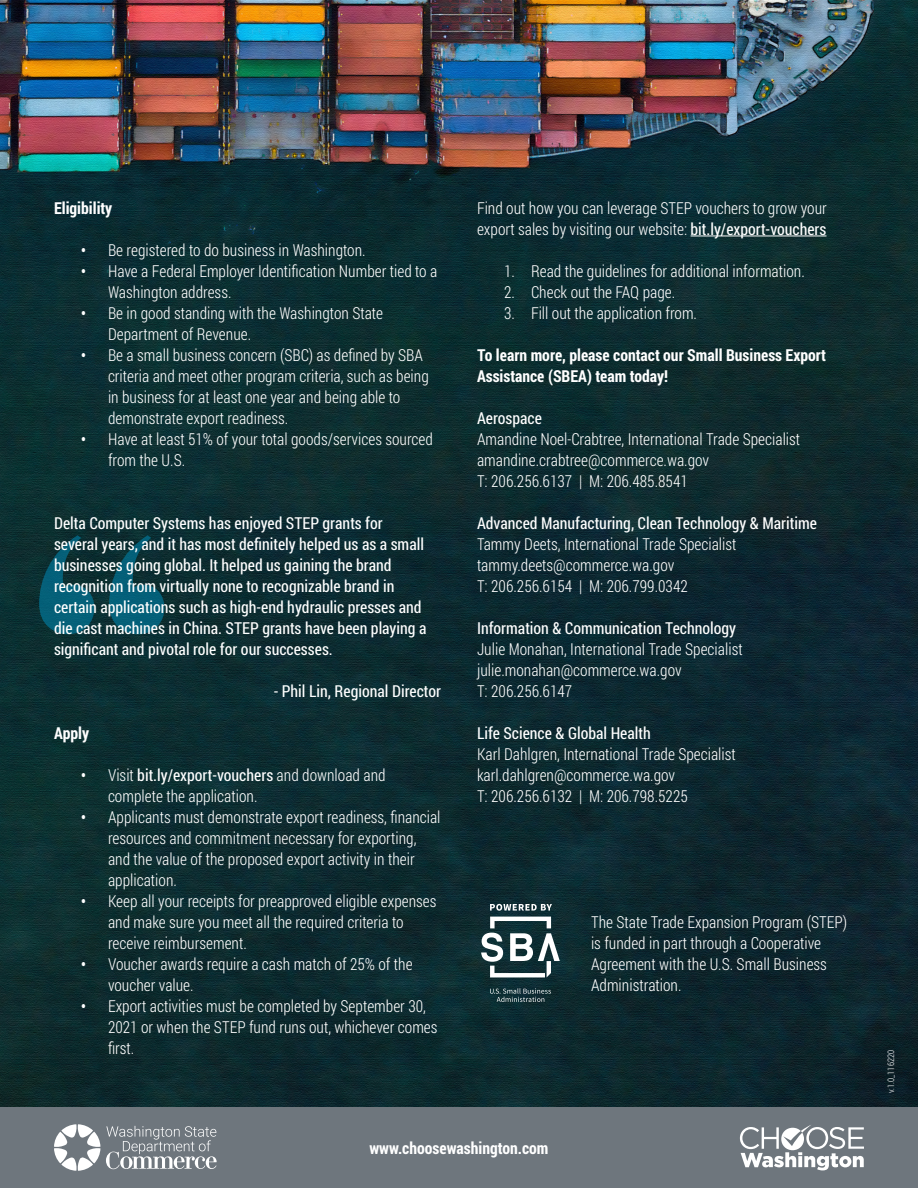
<style>
.page{position:relative;width:918px;height:1188px;background:#fff}
.page>*{position:absolute;margin:0;border:0;box-sizing:border-box;transform-origin:0 0}
.t1{font:300 16.5px/21px "Roboto Condensed";color:#fff}
.t2{font:16.5px/21px "Roboto Condensed";color:#fff}
.t3{font:700 16.5px/21px "Roboto Condensed";color:#fff}
.t4{font:300 9px "Roboto Condensed";color:#fff}
.s1{font-family:"Arial Narrow";font-weight:400}
.s2{font-weight:400}
</style>
<div class="page">
<img style="left:0;top:0;width:918px;height:1108px">
<div style="left:0;top:1108px;width:918px;height:80px;background:#6e767d"></div>
<svg style="left:54px;top:1124px;width:46px;height:47px"></svg>
<svg style="left:106px;top:1126px;width:111px;height:43px"></svg>
<svg style="left:740px;top:1125px;width:124px;height:45px"></svg>
<svg style="left:39px;top:535px;width:125px;height:99px;background:#084553"></svg>
<hr style="left:691px;top:236px;width:136px;height:1px;background:#fff">
<svg style="left:490px;top:904px;width:62px;height:7px"></svg>
<svg style="left:481px;top:917px;width:79px;height:60px"></svg>
<svg style="left:490px;top:988px;width:61px;height:14px"></svg>
<p class="t3" style="left:54px;top:197px;width:60px">Eligibility</p>
<p class="t1" style="left:81px;top:239px;width:286px"><span class="s1">•</span> Be registered to do business in Washington.</p>
<p class="t1" style="left:108px;top:260px;width:331px;text-indent:-27px"><span class="s1">•</span> Have a Federal Employer Identification Number tied to a<br>Washington address.</p>
<p class="t1" style="left:108px;top:302px;width:277px;text-indent:-27px"><span class="s1">•</span> Be in good standing with the Washington State<br>Department of Revenue.</p>
<p class="t1" style="left:108px;top:344px;width:322px;text-indent:-27px"><span class="s1">•</span> Be a small business concern (SBC) as defined by SBA criteria and meet other program criteria, such as being in business for at least one year and being able to demonstrate export readiness.</p>
<p class="t1" style="left:108px;top:428px;width:326px;text-indent:-27px"><span class="s1">•</span> Have at least 51% of your total goods/services sourced from the U.S.</p>
<p class="t2" style="left:54px;top:512px;width:374px">Delta Computer Systems has enjoyed STEP grants for several years, and it has most definitely helped us as a small businesses going global. It helped us gaining the brand recognition from virtually none to recognizable brand in certain applications such as high-end hydraulic presses and die cast machines in China. STEP grants have been playing a significant and pivotal role for our successes.</p>
<p class="t2" style="left:274px;top:680px;width:169px">- Phil Lin, Regional Director</p>
<p class="t3" style="left:54px;top:722px;width:37px">Apply</p>
<p class="t1" style="left:108px;top:764px;width:279px;text-indent:-27px"><span class="s1">•</span> Visit <span class="s2">bit.ly/export-vouchers</span> and download and complete the application.</p>
<p class="t1" style="left:108px;top:806px;width:334px;text-indent:-27px"><span class="s1">•</span> Applicants must demonstrate export readiness, financial resources and commitment necessary for exporting, and the value of the proposed export activity in their application.</p>
<p class="t1" style="left:108px;top:890px;width:330px;text-indent:-27px"><span class="s1">•</span> Keep all your receipts for preapproved eligible expenses and make sure you meet all the required criteria to receive reimbursement.</p>
<p class="t1" style="left:108px;top:953px;width:306px;text-indent:-27px"><span class="s1">•</span> Voucher awards require a cash match of 25% of the voucher value.</p>
<p class="t1" style="left:108px;top:995px;width:331px;text-indent:-27px"><span class="s1">•</span> Export activities must be completed by September 30,<br>2021 or when the STEP fund runs out, whichever comes first.</p>
<p class="t1" style="left:477px;top:197px;width:351px">Find out how you can leverage STEP vouchers to grow your export sales by visiting our website: <span class="s2">bit.ly/export-vouchers</span></p>
<p class="t1" style="left:504px;top:260px;width:302px">1. Read the guidelines for additional information.</p>
<p class="t1" style="left:504px;top:281px;width:173px">2. Check out the FAQ page.</p>
<p class="t1" style="left:504px;top:302px;width:195px">3. Fill out the application from.</p>
<p class="t3" style="left:477px;top:344px;width:351px">To learn more, please contact our Small Business Export<br>Assistance (SBEA) team today!</p>
<p class="t2" style="left:477px;top:407px;width:66px">Aerospace</p>
<p class="t1" style="left:477px;top:428px;width:325px">Amandine Noel-Crabtree, International Trade Specialist amandine.crabtree@commerce.wa.gov<br>T: 206.256.6137 | M: 206.485.8541</p>
<p class="t2" style="left:477px;top:512px;width:342px">Advanced Manufacturing, Clean Technology &amp; Maritime</p>
<p class="t1" style="left:477px;top:533px;width:261px">Tammy Deets, International Trade Specialist tammy.deets@commerce.wa.gov<br>T: 206.256.6154 | M: 206.799.0342</p>
<p class="t2" style="left:477px;top:617px;width:261px">Information &amp; Communication Technology</p>
<p class="t1" style="left:477px;top:638px;width:267px">Julie Monahan, International Trade Specialist julie.monahan@commerce.wa.gov<br>T: 206.256.6147</p>
<p class="t2" style="left:477px;top:722px;width:175px">Life Science &amp; Global Health</p>
<p class="t1" style="left:477px;top:743px;width:260px">Karl Dahlgren, International Trade Specialist karl.dahlgren@commerce.wa.gov<br>T: 206.256.6132 | M: 206.798.5225</p>
<p class="t1" style="left:591px;top:911px;width:258px">The State Trade Expansion Program (STEP) is funded in part through a Cooperative Agreement with the U.S. Small Business Administration.</p>
<p class="t3" style="left:369px;top:1137px;width:181px">www.choosewashington.com</p>
<p class="t4" style="left:885px;top:1093px;width:44px;rotate:-90deg">v.1.0_116220</p>
</div>
